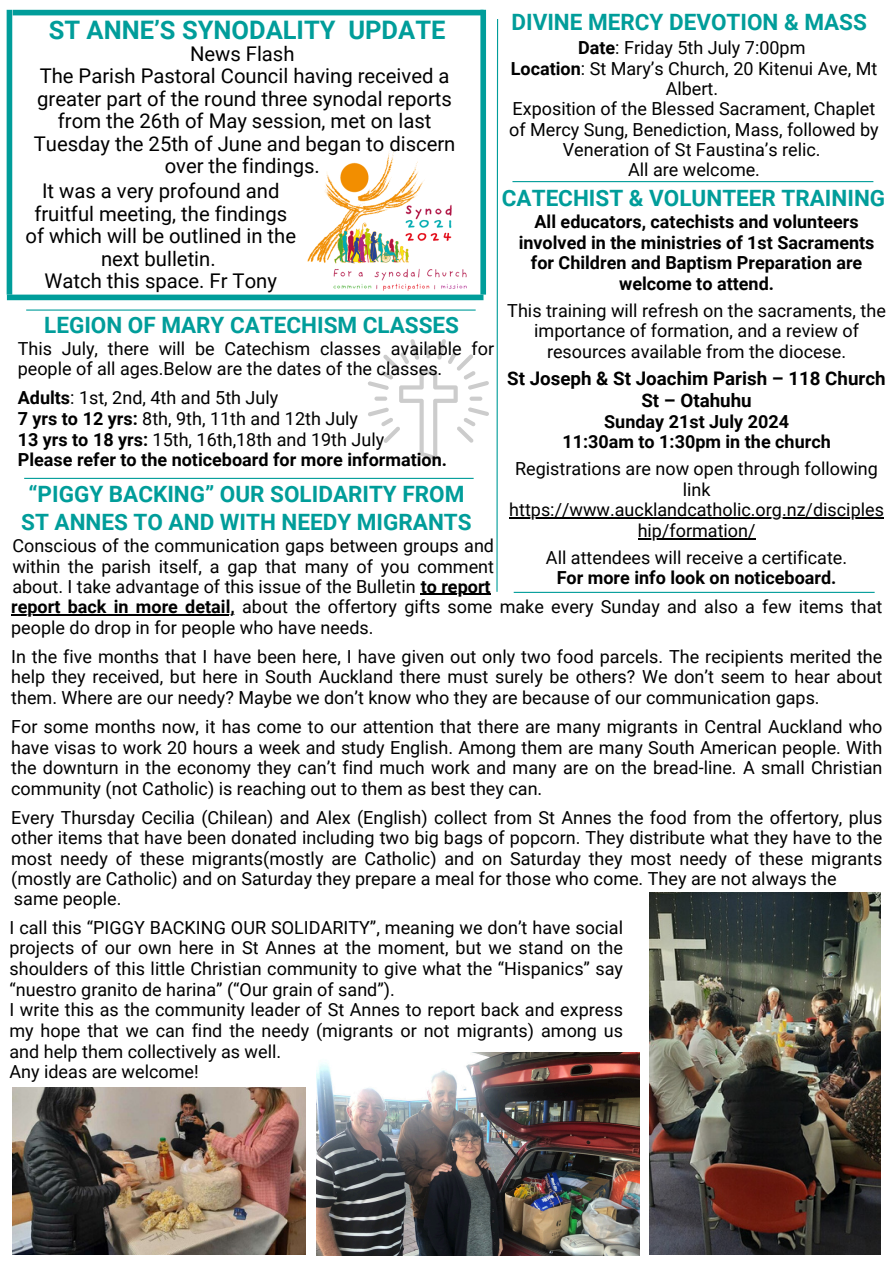
<style>
.page{position:relative;width:894px;height:1264px;background:#fff}
.page>*{position:absolute;margin:0;border:0;box-sizing:border-box;transform-origin:0 0}
.t1{font:700 25.5px "Roboto";color:#009d9a}
.t2{font:700 22.5px/28.2px "Roboto";color:#009d9a;text-align:center}
.t3{font:20.25px/22.5px "Roboto";color:#000;text-align:center}
.t4{font:700 18.75px/21.5px "Roboto";color:#000;text-align:center}
.t5{font:18px/20.7px "Roboto";color:#000;text-align:justify}
.t6{font:700 18px/20.5px "Roboto";color:#000;text-align:center}
.s1{font-weight:700}
</style>
<div class="page">
<svg style="left:496px;top:19px;width:2px;height:573px"></svg>
<hr style="left:513px;top:592px;width:361px;height:1px;background:#009d9a">
<hr style="left:26px;top:309px;width:449px;height:1px;background:#009d9a">
<hr style="left:512px;top:181px;width:361px;height:1px;background:#009d9a">
<img style="left:308px;top:152px;width:159px;height:139px">
<div style="left:7px;top:294px;width:476px;height:6px;background:#009d9a"></div>
<div style="left:7px;top:10px;width:5px;height:284px;background:#009d9a"></div>
<div style="left:13px;top:10px;width:470px;height:5px;background:#009d9a"></div>
<img style="left:13px;top:1087px;width:292px;height:167px">
<img style="left:316px;top:1052px;width:323px;height:203px">
<img style="left:649px;top:892px;width:231px;height:362px">
<div style="left:480px;top:10px;width:6px;height:284px;background:#009d9a"></div>
<hr style="left:24px;top:478px;width:449px;height:1px;background:#009d9a">
<svg style="left:368px;top:339px;width:121px;height:121px"></svg>
<hr style="left:509px;top:517px;width:374px;height:2px;background:#000">
<hr style="left:637px;top:538px;width:118px;height:1px;background:#000">
<hr style="left:420px;top:594px;width:70px;height:1px;background:#000">
<hr style="left:11px;top:614px;width:224px;height:2px;background:#000">
<h2 class="t1" style="left:49px;top:16px;width:398px">ST ANNE’S SYNODALITY UPDATE</h2>
<p class="t3" style="left:34px;top:42px;width:423px">News Flash<br>The Parish Pastoral Council having received a greater part of the round three synodal reports from the 26th of May session, met on last Tuesday the 25th of June and began to discern over the findings.</p>
<p class="t2" style="left:511px;top:8px;width:357px">DIVINE MERCY DEVOTION &amp; MASS</p>
<p class="t5" style="left:578px;top:38px;width:229px"><span class="s1">Date</span>: Friday 5th July 7:00pm</p>
<p class="t5" style="left:510px;top:58px;width:368px;line-height:20.2px;text-align:center"><span class="s1">Location</span>: St Mary’s Church, 20 Kitenui Ave, Mt<br>Albert.</p>
<p class="t5" style="left:509px;top:99px;width:371px;line-height:20.2px;text-align:center">Exposition of the Blessed Sacrament, Chaplet of Mercy Sung, Benediction, Mass, followed by<br>Veneration of St Faustina’s relic.</p>
<p class="t5" style="left:628px;top:159px;width:133px">All are welcome.</p>
<p class="t3" style="left:25px;top:180px;width:272px">It was a very profound and fruitful meeting, the findings of which will be outlined in the next bulletin.<br>Watch this space. Fr Tony</p>
<h2 class="t2" style="left:501px;top:184px;width:385px">CATECHIST &amp; VOLUNTEER TRAINING</h2>
<h5 class="t6" style="left:518px;top:212px;width:357px">All educators, catechists and volunteers involved in the ministries of 1st Sacraments for Children and Baptism Preparation are welcome to attend.</h5>
<p class="t5" style="left:507px;top:300px;width:380px;text-align:center">This training will refresh on the sacraments, the importance of formation, and a review of resources available from the diocese.</p>
<h3 class="t4" style="left:507px;top:368px;width:380px">St Joseph &amp; St Joachim Parish – 118 Church<br>St – Otahuhu</h3>
<h3 class="t6" style="left:562px;top:411px;width:270px">Sunday 21st July 2024<br>11:30am to 1:30pm in the church</h3>
<p class="t5" style="left:515px;top:459px;width:364px;text-align:center">Registrations are now open through following link</p>
<p class="t5" style="left:509px;top:500px;width:376px">https://www.aucklandcatholic.org.nz/disciples</p>
<p class="t5" style="left:545px;top:517px;width:303px;line-height:27px;text-align:center">hip/formation/<br>All attendees will receive a certificate.</p>
<p class="t6" style="left:556px;top:568px;width:281px">For more info look on noticeboard.</p>
<p class="t2" style="left:44px;top:311px;width:416px">LEGION OF MARY CATECHISM CLASSES</p>
<p class="t5" style="left:18px;top:338px;width:477px">This July, there will be Catechism classes available for people of all ages.Below are the dates of the classes.</p>
<p class="t5" style="left:18px;top:388px;width:262px"><span class="s1">Adults</span>: 1st, 2nd, 4th and 5th July</p>
<h4 class="t5" style="left:18px;top:408px;width:342px"><span class="s1">7 yrs to 12 yrs:</span> 8th, 9th, 11th and 12th July</h4>
<p class="t5" style="left:18px;top:429px;width:368px"><span class="s1">13 yrs to 18 yrs:</span> 15th, 16th,18th and 19th July</p>
<h4 class="t6" style="left:18px;top:450px;width:431px">Please refer to the noticeboard for more information.</h4>
<h2 class="t2" style="left:21px;top:480px;width:452px">“PIGGY BACKING” OUR SOLIDARITY FROM<br>ST ANNES TO AND WITH NEEDY MIGRANTS</h2>
<p class="t5" style="left:12px;top:536px;width:483px;line-height:20.2px">Conscious of the communication gaps between groups and within the parish itself, a gap that many of you comment about. I take advantage of this issue of the Bulletin <span class="s1">to report</span></p>
<p class="t5" style="left:11px;top:597px;width:872px"><span class="s1">report back in more detail,</span> about the offertory gifts some make every Sunday and also a few items that people do drop in for people who have needs.</p>
<p class="t5" style="left:11px;top:646px;width:872px">In the five months that I have been here, I have given out only two food parcels. The recipients merited the help they received, but here in South Auckland there must surely be others? We don’t seem to hear about them. Where are our needy? Maybe we don’t know who they are because of our communication gaps.</p>
<p class="t5" style="left:11px;top:716px;width:872px">For some months now, it has come to our attention that there are many migrants in Central Auckland who have visas to work 20 hours a week and study English. Among them are many South American people. With the downturn in the economy they can’t find much work and many are on the bread-line. A small Christian community (not Catholic) is reaching out to them as best they can.</p>
<p class="t5" style="left:11px;top:807px;width:872px">Every Thursday Cecilia (Chilean) and Alex (English) collect from St Annes the food from the offertory, plus other items that have been donated including two big bags of popcorn. They distribute what they have to the most needy of these migrants(mostly are Catholic) and on Saturday they most needy of these migrants (mostly are Catholic) and on Saturday they prepare a meal for those who come. They are not always the</p>
<p class="t5" style="left:14px;top:888px;width:109px">same people.</p>
<p class="t5" style="left:9px;top:917px;width:615px">I call this “PIGGY BACKING OUR SOLIDARITY”, meaning we don’t have social projects of our own here in St Annes at the moment, but we stand on the shoulders of this little Christian community to give what the “Hispanics” say “nuestro granito de harina” (“Our grain of sand”).</p>
<p class="t5" style="left:9px;top:999px;width:615px">I write this as the community leader of St Annes to report back and express my hope that we can find the needy (migrants or not migrants) among us and help them collectively as well.</p>
<p class="t5" style="left:9px;top:1061px;width:191px">Any ideas are welcome!</p>
</div>
